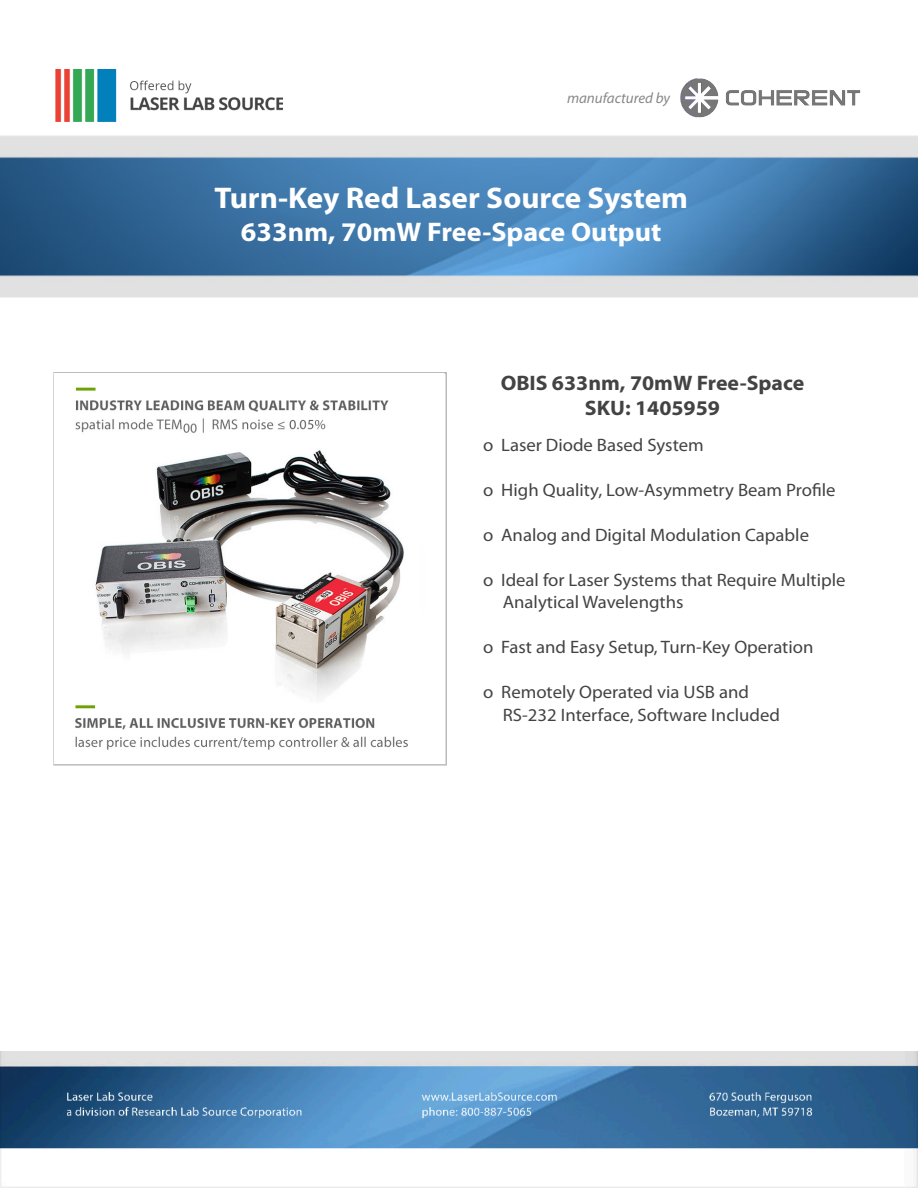
<style>
.page{position:relative;width:918px;height:1188px;background:#fff}
.page>*{position:absolute;margin:0;border:0;box-sizing:border-box;transform-origin:0 0}
.t1{font:700 30px "Myriad Pro";color:#fff;scale:1.04 1}
.t2{font:700 27px "Myriad Pro";color:#fff;scale:1.04 1}
.t3{font:700 21px "Myriad Pro";color:#434343;scale:1.04 1}
.t4{font:18px "Myriad Pro";color:#434343;scale:1.04 1}
.t5{font:italic 15px "Myriad Pro";color:#888}
</style>
<div class="page">
<img style="left:0;top:135px;width:918px;height:162px">
<img style="left:55px;top:69px;width:228px;height:53px">
<img style="left:1px;top:1052px;width:917px;height:136px">
<div style="left:53px;top:372px;width:394px;height:394px;border:2px solid #bbb"></div>
<img style="left:55px;top:374px;width:388px;height:390px">
<img style="left:680px;top:78px;width:181px;height:40px">
<p class="t5" style="left:567px;top:89px;width:105px">manufactured by</p>
<p class="t1" style="left:214px;top:181px;width:457px">Turn-Key Red Laser Source System</p>
<p class="t2" style="left:241px;top:216px;width:406px">633nm, 70mW Free-Space Output</p>
<p class="t3" style="left:501px;top:371px;width:293px">OBIS 633nm, 70mW Free-Space</p>
<p class="t3" style="left:585px;top:396px;width:131px">SKU: 1405959</p>
<p class="t4" style="left:483px;top:433px;width:214px">ο Laser Diode Based System</p>
<p class="t4" style="left:483px;top:478px;width:341px">ο High Quality, Low-Asymmetry Beam Profile</p>
<p class="t4" style="left:483px;top:523px;width:315px">ο Analog and Digital Modulation Capable</p>
<p class="t4" style="left:483px;top:568px;width:350px">ο Ideal for Laser Systems that Require Multiple</p>
<p class="t4" style="left:503px;top:591px;width:175px">Analytical Wavelengths</p>
<p class="t4" style="left:483px;top:636px;width:319px">ο Fast and Easy Setup, Turn-Key Operation</p>
<p class="t4" style="left:483px;top:681px;width:257px">ο Remotely Operated via USB and</p>
<p class="t4" style="left:503px;top:703px;width:268px">RS-232 Interface, Software Included</p>
</div>
